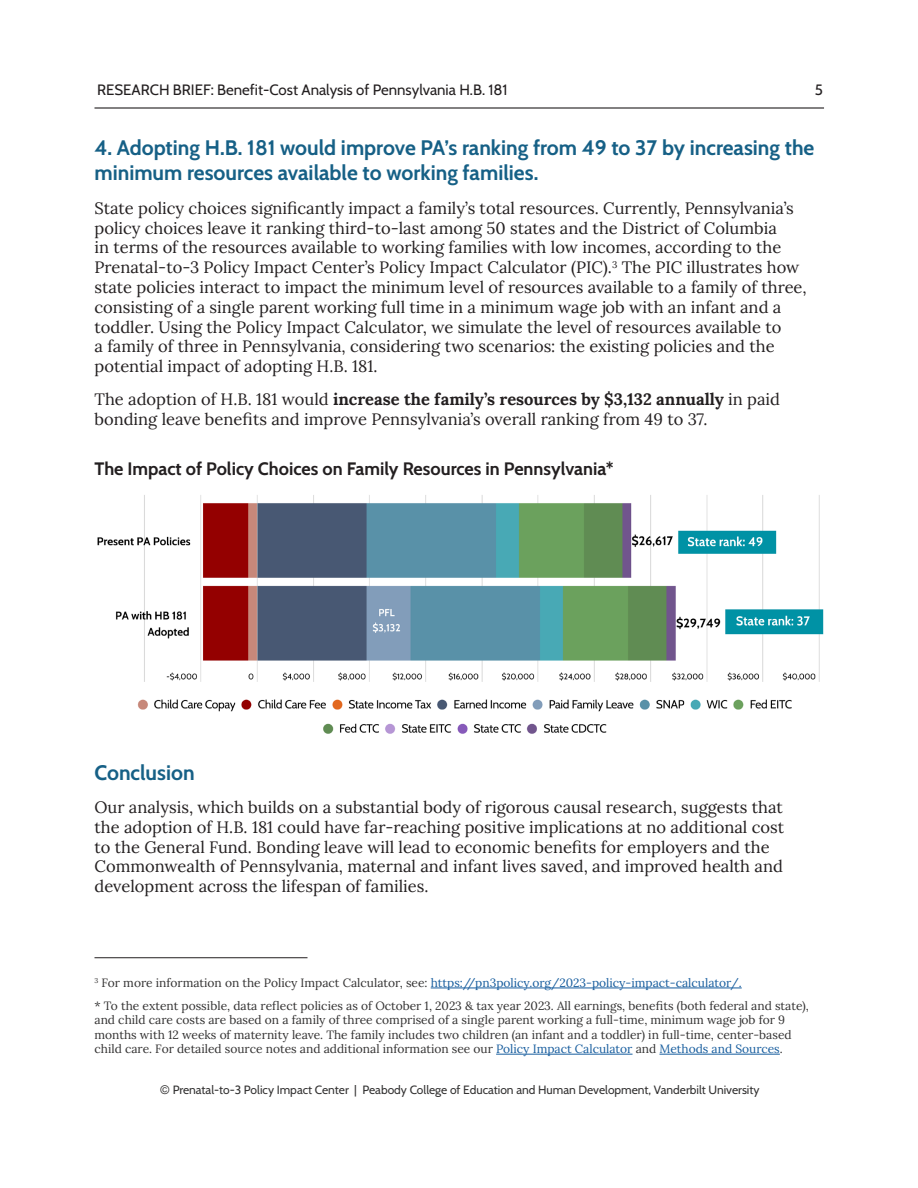
<style>
.page{position:relative;width:918px;height:1188px;background:#fff}
.page>*{position:absolute;margin:0;border:0;box-sizing:border-box;transform-origin:0 0}
.t1{font:700 21px/25.2px "Cabin";color:#166086}
.t2{font:700 18px "Cabin";color:#231f20}
.t3{font:16.5px/19.8px "Lora";color:#231f20}
.t4{font:15px "Cabin";color:#231f20}
.t5{font:12px/14.4px "Lora";color:#333232}
.t6{font:12px "Lora";color:#175d9e}
.t7{font:12px "Cabin";color:#333232}
.s1{font-weight:700}
.s2{color:#333232}
.s3{color:#175d9e}
.s4{font-family:"Arial"}
</style>
<div class="page">
<hr style="left:94px;top:107px;width:730px;height:2px;background:#231f20">
<img style="left:97px;top:495px;width:727px;height:239px">
<hr style="left:496px;top:1054px;width:137px;height:1px;background:#175d9e">
<hr style="left:659px;top:1054px;width:121px;height:1px;background:#175d9e">
<hr style="left:431px;top:988px;width:311px;height:1px;background:#175d9e">
<hr style="left:94px;top:957px;width:214px;height:1px;background:#231f20">
<p class="t4" style="left:97px;top:78px;width:412px">RESEARCH BRIEF: Benefit-Cost Analysis of Pennsylvania H.B. 181</p>
<p class="t4" style="left:815px;top:78px;width:10px">5</p>
<p class="t1" style="left:94px;top:134px;width:721px">4. Adopting H.B. 181 would improve PA’s ranking from 49 to 37 by increasing the minimum resources available to working families.</p>
<p class="t3" style="left:94px;top:197px;width:714px">State policy choices significantly impact a family’s total resources. Currently, Pennsylvania’s policy choices leave it ranking third-to-last among 50 states and the District of Columbia<br>in terms of the resources available to working families with low incomes, according to the Prenatal-to-3 Policy Impact Center’s Policy Impact Calculator (PIC).<sup>3</sup> The PIC illustrates how state policies interact to impact the minimum level of resources available to a family of three, consisting of a single parent working full time in a minimum wage job with an infant and a toddler. Using the Policy Impact Calculator, we simulate the level of resources available to<br>a family of three in Pennsylvania, considering two scenarios: the existing policies and the potential impact of adopting H.B. 181.</p>
<p class="t3" style="left:94px;top:389px;width:687px">The adoption of H.B. 181 would <span class="s1">increase the family’s resources by $3,132 annually</span> in paid bonding leave benefits and improve Pennsylvania’s overall ranking from 49 to 37.</p>
<p class="t2" style="left:94px;top:454px;width:521px">The Impact of Policy Choices on Family Resources in Pennsylvania*</p>
<p class="t1" style="left:94px;top:758px;width:102px">Conclusion</p>
<p class="t3" style="left:94px;top:796px;width:691px">Our analysis, which builds on a substantial body of rigorous causal research, suggests that the adoption of H.B. 181 could have far-reaching positive implications at no additional cost to the General Fund. Bonding leave will lead to economic benefits for employers and the Commonwealth of Pennsylvania, maternal and infant lives saved, and improved health and development across the lifespan of families.</p>
<p class="t6" style="left:94px;top:973px;width:649px"><sup>3</sup> <span class="s2">For more information on the Policy Impact Calculator, see:</span> https://pn3policy.org/2023-policy-impact-calculator/.</p>
<p class="t5" style="left:94px;top:998px;width:716px">* To the extent possible, data reflect policies as of October 1, 2023 &amp; tax year 2023. All earnings, benefits (both federal and state), and child care costs are based on a family of three comprised of a single parent working a full-time, minimum wage job for 9 months with 12 weeks of maternity leave. The family includes two children (an infant and a toddler) in full-time, center-based child care. For detailed source notes and additional information see our <span class="s3">Policy Impact Calculator</span> and <span class="s3">Methods and Sources</span>.</p>
<p class="t7" style="left:161px;top:1080px;width:601px"><span class="s4">©</span> Prenatal-to-3 Policy Impact Center | Peabody College of Education and Human Development, Vanderbilt University</p>
</div>
